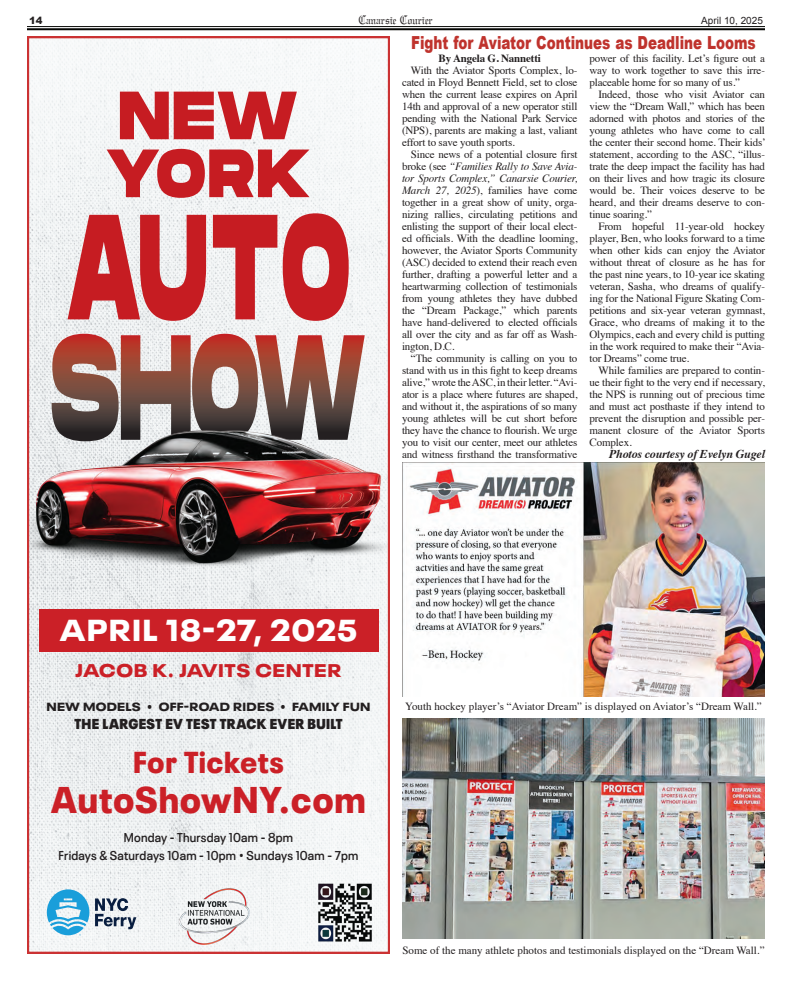
<style>
.page{position:relative;width:792px;height:981px;background:#fff}
.page>*{position:absolute;margin:0;border:0;box-sizing:border-box;transform-origin:0 0}
.t1{font:800 68.1px/57.9px "Monument Extended";letter-spacing:.05em;color:#c61c22;scale:.8 1}
.t2{font:900 37.1px "Neue Plak";letter-spacing:.03em;color:#cb2027;scale:.96 1}
.t3{font:900 30.2px "Neue Plak";letter-spacing:.03em;color:#cb2027;scale:.96 1}
.t4{font:900 expanded 30.1px "Neue Plak";letter-spacing:.05em;color:#fff;scale:.88 1}
.t5{font:900 expanded 18.2px "Neue Plak";letter-spacing:.04em;color:#cb2027;scale:.93 1}
.t6{font:900 18px "Arial";color:#bf332d;scale:.75 1}
.t7{font:900 14.3px "Neue Plak";letter-spacing:.03em;color:#231f20;scale:.93 1}
.t8{font:600 12.8px/17.4px "Neue Plak";letter-spacing:.02em;color:#231f20;text-align:center;scale:.93 1}
.t9{font:italic 700 12px "Times";letter-spacing:-.015em;color:#231f20}
.t10{font:12px "Gregorian FLF";color:#231f20}
.t11{font:900 expanded 11.7px "Neue Plak";letter-spacing:.03em;color:#231f20;scale:.93 1}
.t12{font:11px/12px "Times";letter-spacing:-.015em;color:#231f20;text-align:justify}
.t13{font:700 11px "Times";letter-spacing:-.015em;color:#231f20}
.t14{font:10px "Arial";color:#231f20}
.t15{font:900 10px "Arial";color:#231f20}
.s1{font-style:italic}
</style>
<div class="page">
<hr style="left:27px;top:26px;width:738px;height:1px;background:#040503">
<hr style="left:27px;top:28px;width:738px;height:2px;background:#040503">
<img style="left:30px;top:39px;width:357px;height:912px">
<img style="left:314px;top:880px;width:61px;height:64px">
<svg style="left:95px;top:898px;width:41px;height:31px"></svg>
<svg style="left:47px;top:889px;width:42px;height:47px"></svg>
<img style="left:180px;top:888px;width:69px;height:56px">
<svg style="left:68px;top:215px;width:138px;height:106px"></svg>
<svg style="left:213px;top:215px;width:64px;height:104px"></svg>
<svg style="left:283px;top:213px;width:66px;height:108px"></svg>
<svg style="left:52px;top:334px;width:313px;height:87px"></svg>
<img style="left:30px;top:421px;width:357px;height:158px">
<div style="left:39px;top:609px;width:339px;height:42px;background:#cb2027"></div>
<div style="left:27px;top:36px;width:363px;height:918px;border:2px solid #cb3233"></div>
<img style="left:402px;top:462px;width:363px;height:234px">
<img style="left:402px;top:718px;width:363px;height:221px">
<p class="t15" style="left:29px;top:13px;width:15px">14</p>
<p class="t10" style="left:359px;top:13px;width:76px">Canarsie Courier</p>
<p class="t14" style="left:701px;top:14px;width:63px">April 10, 2025</p>
<h3 class="t6" style="left:411px;top:29px;width:461px">Fight for Aviator Continues as Deadline Looms</h3>
<p class="t12" style="left:589px;top:51px;width:177px">power of this facility. Let’s figure out a way to work together to save this irre&shy;placeable home for so many of us.”</p>
<p class="t12" style="left:589px;top:87px;width:178px;text-indent:9px">Indeed, those who visit Aviator can view the “Dream Wall,” which has been adorned with photos and stories of the young athletes who have come to call the center their second home. Their kids’ statement, according to the ASC, “illus&shy;trate the deep impact the facility has had on their lives and how tragic its closure would be. Their voices deserve to be heard, and their dreams deserve to con&shy;tinue soaring.”</p>
<p class="t12" style="left:589px;top:219px;width:177px;text-indent:9px">From hopeful 11-year-old hockey player, Ben, who looks forward to a time when other kids can enjoy the Aviator without threat of closure as he has for the past nine years, to 10-year ice skating veteran, Sasha, who dreams of qualify&shy;ing for the National Figure Skating Com&shy;petitions and six-year veteran gymnast, Grace, who dreams of making it to the Olympics, each and every child is putting in the work required to make their “Avia&shy;tor Dreams” come true.</p>
<p class="t12" style="left:589px;top:363px;width:177px;text-indent:9px">While families are prepared to contin&shy;ue their fight to the very end if necessary, the NPS is running out of precious time and must act posthaste if they intend to prevent the disruption and possible per&shy;manent closure of the Aviator Sports Complex.</p>
<p class="t9" style="left:609px;top:443px;width:157px">Photos courtesy of Evelyn Gugel</p>
<p class="t13" style="left:439px;top:48px;width:104px">By Angela G. Nannetti</p>
<p class="t12" style="left:402px;top:63px;width:177px;text-indent:9px">With the Aviator Sports Complex, lo&shy;cated in Floyd Bennett Field, set to close when the current lease expires on April 14th and approval of a new operator still pending with the National Park Service (NPS), parents are making a last, valiant effort to save youth sports.</p>
<p class="t12" style="left:402px;top:147px;width:177px;text-indent:9px">Since news of a potential closure first broke (see <span class="s1">“Families Rally to Save Avia&shy;tor Sports Complex,” Canarsie Courier, March 27, 2025</span>), families have come together in a great show of unity, orga&shy;nizing rallies, circulating petitions and enlisting the support of their local elect&shy;ed officials. With the deadline looming, however, the Aviator Sports Community (ASC) decided to extend their reach even further, drafting a powerful letter and a heartwarming collection of testimonials from young athletes they have dubbed the “Dream Package,” which parents have hand-delivered to elected officials all over the city and as far off as Wash&shy;ington, D.C.</p>
<p class="t12" style="left:402px;top:351px;width:177px;text-indent:9px">“The community is calling on you to stand with us in this fight to keep dreams alive,” wrote the ASC, in their letter. “Avi&shy;ator is a place where futures are shaped, and without it, the aspirations of so many young athletes will be cut short before they have the chance to flourish. We urge you to visit our center, meet our athletes and witness firsthand the transformative</p>
<h1 class="t1" style="left:106px;top:85px;width:257px">NEW<br>YORK</h1>
<h3 class="t4" style="left:60px;top:605px;width:339px">APRIL 18-27, 2025</h3>
<h3 class="t5" style="left:76px;top:655px;width:287px">JACOB K. JAVITS CENTER</h3>
<p class="t11" style="left:47px;top:697px;width:350px">NEW MODELS • OFF-ROAD RIDES • FAMILY FUN</p>
<h3 class="t7" style="left:74px;top:712px;width:290px">THE LARGEST EV TEST TRACK EVER BUILT</h3>
<h3 class="t3" style="left:133px;top:738px;width:158px">For Tickets</h3>
<h2 class="t2" style="left:51px;top:769px;width:329px">AutoShowNY.com</h2>
<p class="t8" style="left:59px;top:828px;width:324px">Monday - Thursday 10am - 8pm<br>Fridays &amp; Saturdays 10am - 10pm • Sundays 10am - 7pm</p>
<p class="t12" style="left:405px;top:699px;width:358px">Youth hockey player’s “Aviator Dream” is displayed on Aviator’s “Dream Wall.”</p>
<p class="t12" style="left:402px;top:943px;width:364px">Some of the many athlete photos and testimonials displayed on the “Dream Wall.”</p>
</div>
